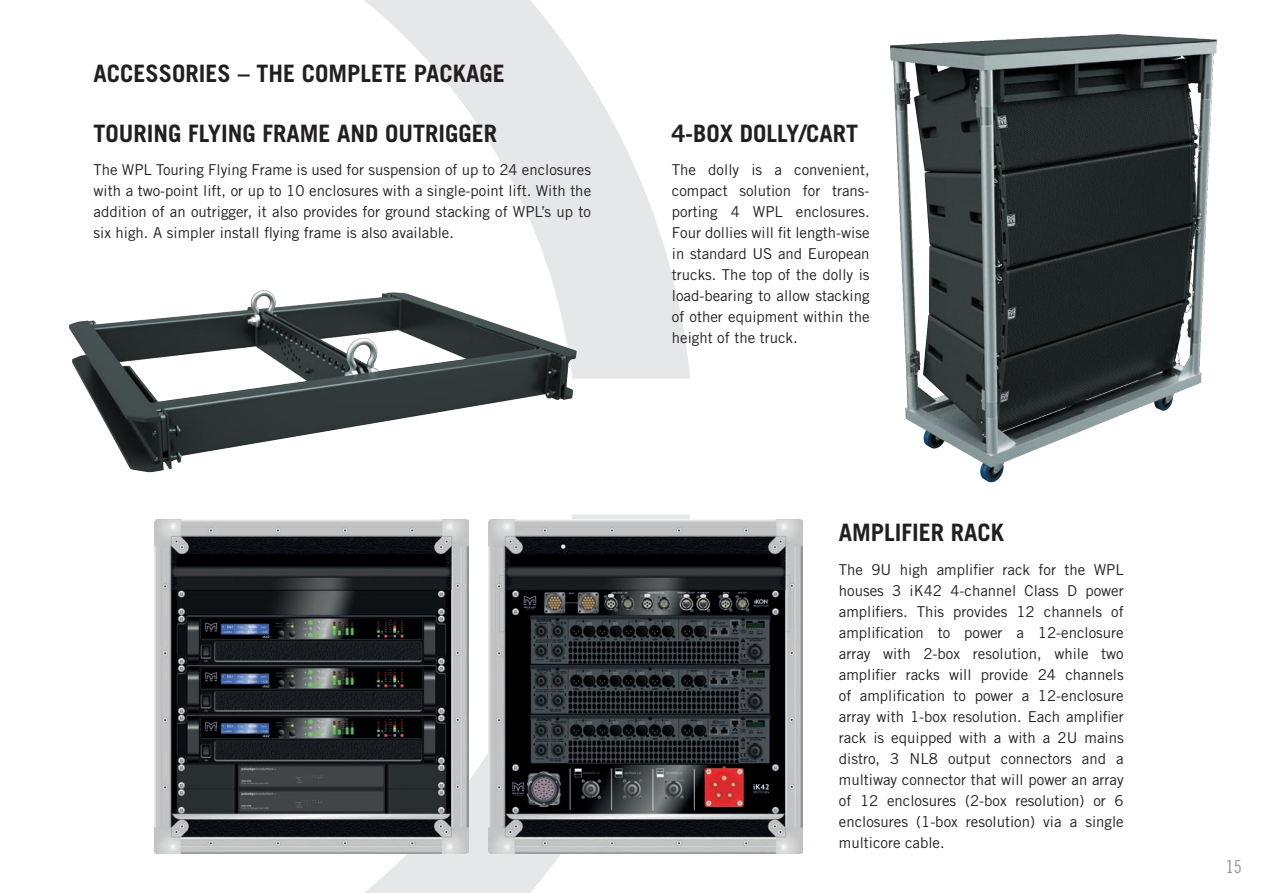
<style>
.page{position:relative;width:1263px;height:893px;background:#fff}
.page>*{position:absolute;margin:0;border:0;box-sizing:border-box;transform-origin:0 0}
.t1{font:700 24px "Trade Gothic";color:#231f20}
.t2{font:18px "Trade Gothic Cond Eighteen";color:#939598}
.t3{font:15px/21px "Trade Gothic";color:#231f20;text-align:justify}
</style>
<div class="page">
<svg style="left:364px;top:0;width:326px;height:379px;fill:#e6e7e9"></svg>
<svg style="left:154px;top:514px;width:536px;height:379px"></svg>
<img style="left:68px;top:173px;width:519px;height:355px">
<img style="left:890px;top:34px;width:327px;height:449px">
<img style="left:489px;top:519px;width:313px;height:334px">
<img style="left:155px;top:519px;width:313px;height:334px">
<h1 class="t1" style="left:94px;top:59px;width:413px">ACCESSORIES – THE COMPLETE PACKAGE</h1>
<h1 class="t1" style="left:94px;top:119px;width:405px">TOURING FLYING FRAME AND OUTRIGGER</h1>
<h1 class="t1" style="left:672px;top:119px;width:188px">4-BOX DOLLY/CART</h1>
<p class="t3" style="left:94px;top:159px;width:499px">The WPL Touring Flying Frame is used for suspension of up to 24 enclosures with a two-point lift, or up to 10 enclosures with a single-point lift. With the addition of an outrigger, it also provides for ground stacking of WPL’s up to six high. A simpler install flying frame is also available.</p>
<p class="t3" style="left:672px;top:159px;width:199px">The dolly is a convenient, compact solution for trans&shy;porting 4 WPL enclosures.<br>Four dollies will fit length-wise in standard US and European trucks. The top of the dolly is load-bearing to allow stacking of other equipment within the height of the truck.</p>
<h1 class="t1" style="left:839px;top:518px;width:167px">AMPLIFIER RACK</h1>
<p class="t3" style="left:839px;top:558px;width:286px">The 9U high amplifier rack for the WPL houses 3 iK42 4-channel Class D power amplifiers. This provides 12 channels of amplification to power a 12-enclosure array with 2-box resolution, while two amplifier racks will provide 24 channels of amplification to power a 12-enclosure array with 1-box resolution. Each amplifier rack is equipped with a with a 2U mains distro, 3 NL8 output connectors and a multiway connector that will power an array of 12 enclosures (2-box resolution) or 6 enclosures (1-box resolution) via a single multicore cable.</p>
<p class="t2" style="left:1226px;top:856px;width:17px">15</p>
</div>
